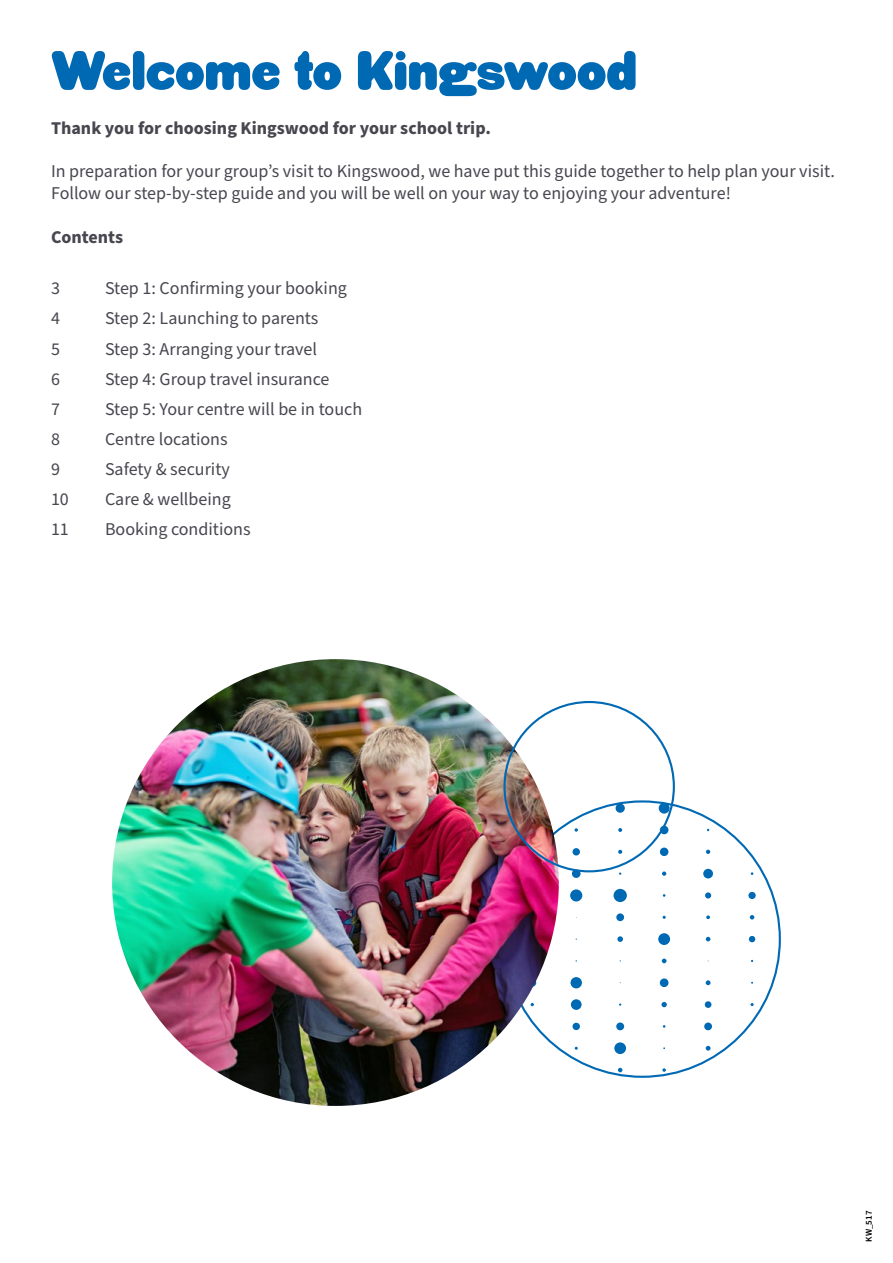
<style>
.page{position:relative;width:893px;height:1263px;background:#fff}
.page>*{position:absolute;margin:0;border:0;box-sizing:border-box;transform-origin:0 0}
.t1{font:54px "HWT Gothic Round";color:#0069b4}
.t2{font:18px/21.6px "Source Sans Pro";color:#48464f}
.t3{font:700 18px "Source Sans Pro";color:#48464f}
.t4{font:600 9px "Source Sans Pro";color:#000}
</style>
<div class="page">
<div style="left:572px;top:848px;width:8px;height:7px;background:#0069b4;border-radius:50%"></div>
<div style="left:572px;top:869px;width:9px;height:9px;background:#0069b4;border-radius:50%"></div>
<div style="left:570px;top:889px;width:12px;height:12px;background:#0069b4;border-radius:50%"></div>
<div style="left:570px;top:977px;width:12px;height:11px;background:#0069b4;border-radius:50%"></div>
<div style="left:571px;top:999px;width:11px;height:11px;background:#0069b4;border-radius:50%"></div>
<div style="left:572px;top:1023px;width:8px;height:7px;background:#0069b4;border-radius:50%"></div>
<div style="left:616px;top:803px;width:9px;height:10px;background:#0069b4;border-radius:50%"></div>
<div style="left:613px;top:889px;width:14px;height:13px;background:#0069b4;border-radius:50%"></div>
<div style="left:616px;top:913px;width:8px;height:8px;background:#0069b4;border-radius:50%"></div>
<svg style="left:617px;top:936px;width:6px;height:6px"></svg>
<div style="left:616px;top:1022px;width:8px;height:8px;background:#0069b4;border-radius:50%"></div>
<div style="left:614px;top:1042px;width:12px;height:12px;background:#0069b4;border-radius:50%"></div>
<svg style="left:618px;top:1068px;width:4px;height:4px"></svg>
<div style="left:659px;top:803px;width:11px;height:11px;background:#0069b4;border-radius:50%"></div>
<div style="left:660px;top:826px;width:8px;height:8px;background:#0069b4;border-radius:50%"></div>
<div style="left:660px;top:847px;width:8px;height:9px;background:#0069b4;border-radius:50%"></div>
<div style="left:658px;top:933px;width:12px;height:12px;background:#0069b4;border-radius:50%"></div>
<svg style="left:662px;top:958px;width:4px;height:5px"></svg>
<div style="left:660px;top:978px;width:8px;height:9px;background:#0069b4;border-radius:50%"></div>
<svg style="left:662px;top:1068px;width:4px;height:4px"></svg>
<svg style="left:706px;top:850px;width:4px;height:4px"></svg>
<div style="left:703px;top:869px;width:10px;height:9px;background:#0069b4;border-radius:50%"></div>
<svg style="left:705px;top:892px;width:6px;height:6px"></svg>
<svg style="left:706px;top:980px;width:5px;height:5px"></svg>
<div style="left:705px;top:1001px;width:6px;height:7px;background:#0069b4;border-radius:50%"></div>
<div style="left:704px;top:1022px;width:8px;height:8px;background:#0069b4;border-radius:50%"></div>
<div style="left:748px;top:892px;width:8px;height:7px;background:#0069b4;border-radius:50%"></div>
<svg style="left:750px;top:915px;width:4px;height:4px"></svg>
<svg style="left:749px;top:936px;width:6px;height:6px"></svg>
<svg style="left:574px;top:828px;width:4px;height:4px"></svg>
<svg style="left:618px;top:828px;width:4px;height:4px"></svg>
<svg style="left:618px;top:850px;width:4px;height:4px"></svg>
<svg style="left:662px;top:871px;width:4px;height:5px"></svg>
<svg style="left:661px;top:1002px;width:6px;height:5px"></svg>
<svg style="left:706px;top:915px;width:4px;height:4px"></svg>
<svg style="left:706px;top:937px;width:4px;height:4px"></svg>
<svg style="left:706px;top:1046px;width:4px;height:5px"></svg>
<svg style="left:750px;top:1003px;width:4px;height:3px"></svg>
<img style="left:112px;top:659px;width:447px;height:447px;border-radius:223px">
<h1 class="t1" style="left:51px;top:41px;width:588px">Welcome to Kingswood</h1>
<p class="t3" style="left:51px;top:116px;width:441px">Thank you for choosing Kingswood for your school trip.</p>
<p class="t2" style="left:51px;top:161px;width:785px">In preparation for your group’s visit to Kingswood, we have put this guide together to help plan your visit.<br>Follow our step-by-step guide and you will be well on your way to enjoying your adventure!</p>
<p class="t3" style="left:51px;top:224px;width:74px">Contents</p>
<p class="t2" style="left:51px;top:278px;width:10px">3</p>
<p class="t2" style="left:105px;top:278px;width:243px">Step 1: Confirming your booking</p>
<p class="t2" style="left:51px;top:308px;width:10px">4</p>
<p class="t2" style="left:105px;top:308px;width:215px">Step 2: Launching to parents</p>
<p class="t2" style="left:51px;top:338px;width:10px">5</p>
<p class="t2" style="left:105px;top:338px;width:214px">Step 3: Arranging your travel</p>
<p class="t2" style="left:51px;top:368px;width:10px">6</p>
<p class="t2" style="left:105px;top:368px;width:226px">Step 4: Group travel insurance</p>
<p class="t2" style="left:51px;top:398px;width:10px">7</p>
<p class="t2" style="left:105px;top:398px;width:259px">Step 5: Your centre will be in touch</p>
<p class="t2" style="left:51px;top:429px;width:10px">8</p>
<p class="t2" style="left:105px;top:429px;width:124px">Centre locations</p>
<p class="t2" style="left:51px;top:459px;width:10px">9</p>
<p class="t2" style="left:105px;top:459px;width:126px">Safety &amp; security</p>
<p class="t2" style="left:51px;top:489px;width:19px">10</p>
<p class="t2" style="left:105px;top:489px;width:127px">Care &amp; wellbeing</p>
<p class="t2" style="left:51px;top:519px;width:19px">11</p>
<p class="t2" style="left:105px;top:519px;width:147px">Booking conditions</p>
<p class="t4" style="left:863px;top:1242px;width:32px;rotate:-90deg">KW_517</p>
</div>
